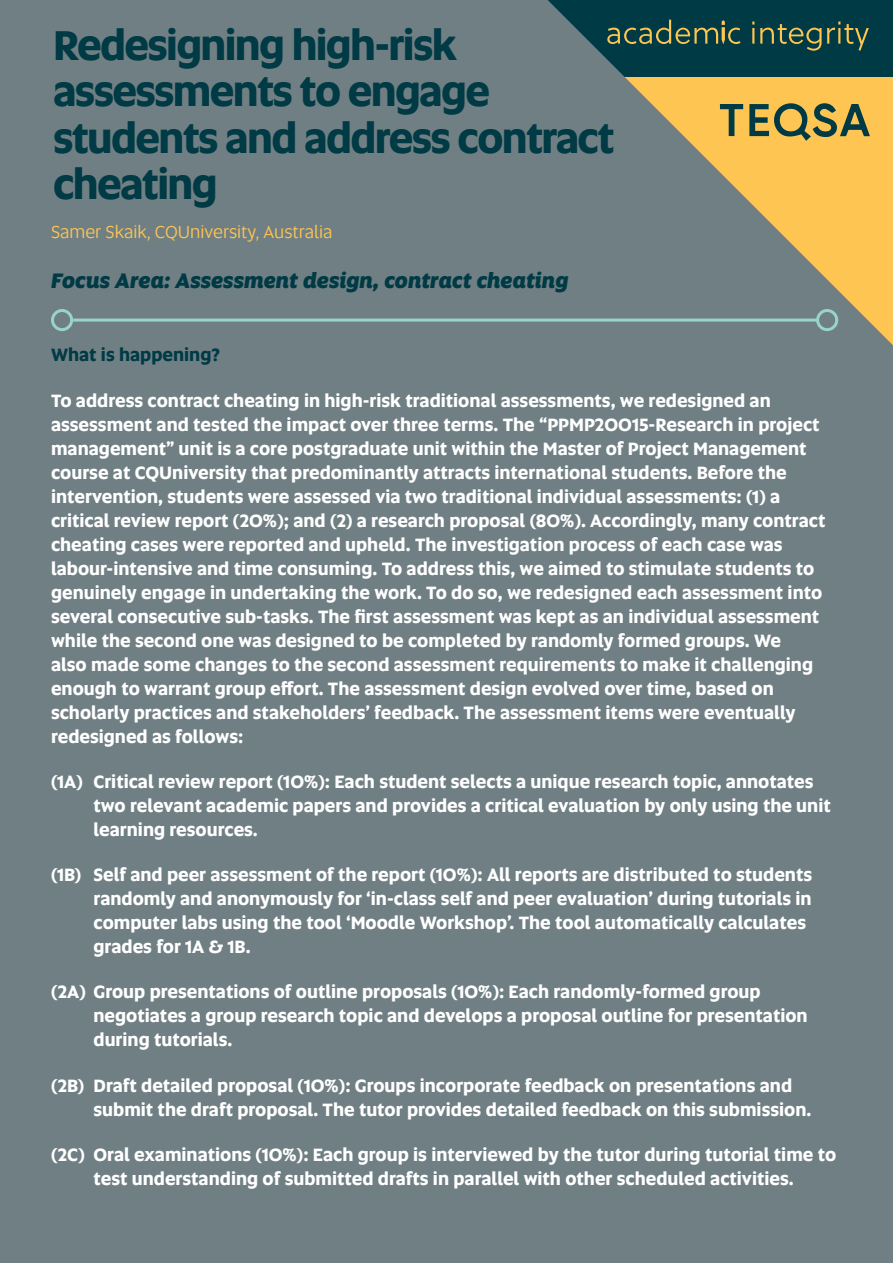
<style>
.page{position:relative;width:893px;height:1263px;background:#707f84}
.page>*{position:absolute;margin:0;border:0;box-sizing:border-box;transform-origin:0 0}
.t1{font:700 42px/46.5px "Altis Uni SA";letter-spacing:-.04em;color:#003a44}
.t2{font:italic 800 21px "Altis Uni SA";color:#003a44}
.t3{font:700 18px/24px "Altis Uni SA";color:#fff}
.t4{font:18px "Altis Uni SA";color:#fec552}
.t5{font:700 18px "Altis Uni SA";color:#003a44}
</style>
<div class="page">
<svg style="left:625px;top:77px;width:268px;height:268px"></svg>
<svg style="left:548px;top:0;width:345px;height:77px;background:#19484b"></svg>
<svg style="left:749px;top:102px;width:121px;height:39px;background:#9e904c"></svg>
<svg style="left:720px;top:104px;width:23px;height:32px"></svg>
<div style="left:51px;top:309px;width:22px;height:22px;border:3px solid #98d4c9;border-radius:50%"></div>
<hr style="left:73px;top:319px;width:764px;height:3px;background:#98d4c9">
<div style="left:818px;top:310px;width:19px;height:20px;background:#707f84;border-radius:50%"></div>
<div style="left:816px;top:309px;width:22px;height:22px;border:3px solid #98d4c9;border-radius:50%"></div>
<p class="t1" style="left:53px;top:20px;width:563px">Redesigning high-risk assessments to engage students and address contract cheating</p>
<p class="t4" style="left:51px;top:220px;width:283px">Samer Skaik, CQUniversity, Australia</p>
<p class="t2" style="left:51px;top:265px;width:519px">Focus Area: Assessment design, contract cheating</p>
<p class="t5" style="left:51px;top:341px;width:171px">What is happening?</p>
<p class="t3" style="left:51px;top:387px;width:776px">To address contract cheating in high-risk traditional assessments, we redesigned an assessment and tested the impact over three terms. The “PPMP20015-Research in project management” unit is a core postgraduate unit within the Master of Project Management course at CQUniversity that predominantly attracts international students. Before the intervention, students were assessed via two traditional individual assessments: (1) a critical review report (20%); and (2) a research proposal (80%). Accordingly, many contract cheating cases were reported and upheld. The investigation process of each case was labour-intensive and time consuming. To address this, we aimed to stimulate students to genuinely engage in undertaking the work. To do so, we redesigned each assessment into several consecutive sub-tasks. The first assessment was kept as an individual assessment while the second one was designed to be completed by randomly formed groups. We<br>also made some changes to the second assessment requirements to make it challenging enough to warrant group effort. The assessment design evolved over time, based on scholarly practices and stakeholders’ feedback. The assessment items were eventually redesigned as follows:</p>
<p class="t3" style="left:94px;top:768px;width:739px;text-indent:-43px">(1A) Critical review report (10%): Each student selects a unique research topic, annotates two relevant academic papers and provides a critical evaluation by only using the unit learning resources.</p>
<p class="t3" style="left:94px;top:862px;width:720px;text-indent:-43px">(1B) Self and peer assessment of the report (10%): All reports are distributed to students randomly and anonymously for ‘in-class self and peer evaluation’ during tutorials in computer labs using the tool ‘Moodle Workshop’. The tool automatically calculates grades for 1A &amp; 1B.</p>
<p class="t3" style="left:94px;top:979px;width:716px;text-indent:-43px">(2A) Group presentations of outline proposals (10%): Each randomly-formed group negotiates a group research topic and develops a proposal outline for presentation during tutorials.</p>
<p class="t3" style="left:94px;top:1072px;width:719px;text-indent:-43px">(2B) Draft detailed proposal (10%): Groups incorporate feedback on presentations and submit the draft proposal. The tutor provides detailed feedback on this submission.</p>
<p class="t3" style="left:51px;top:1141px;width:787px;text-align:center">(2C) Oral examinations (10%): Each group is interviewed by the tutor during tutorial time to test understanding of submitted drafts in parallel with other scheduled activities.</p>
</div>
